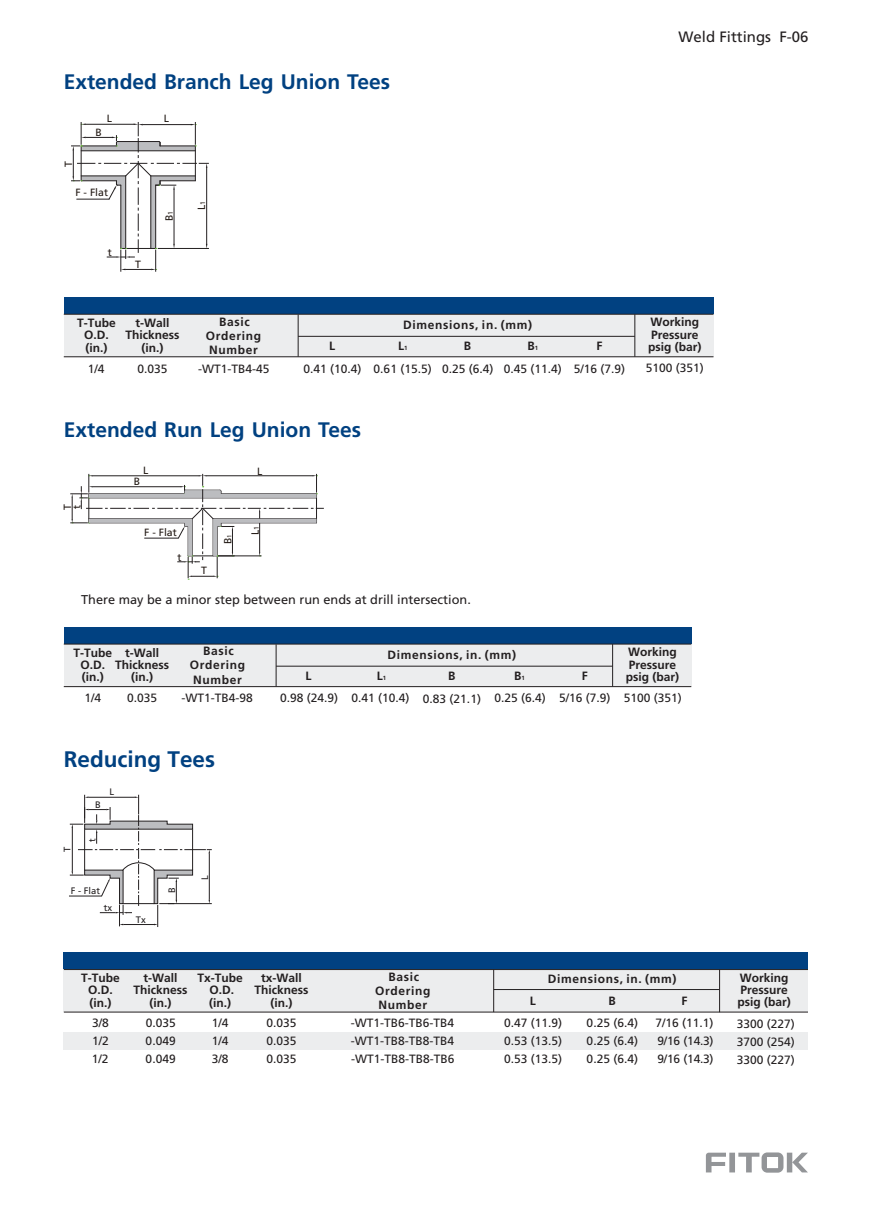
<style>
.page{position:relative;width:893px;height:1212px;background:#fff}
.page>*{position:absolute;margin:0;border:0;box-sizing:border-box;transform-origin:0 0}
.t1{font:300 22.5px "Frutiger CE";color:#014181}
.t2{font:300 21px "Frutiger CE";color:#014181}
.t3{font:15px "Frutiger CE";color:#231f20}
.t4{font:12.75px "Frutiger CE";color:#231f20}
.t5{font:12px/18.1px "Frutiger CE";color:#231f20;text-align:justify}
.t6{font:300 12px/12.5px "Frutiger CE";color:#231f20;text-align:center}
.t7{font:300 12px/14.2px "Frutiger CE";letter-spacing:.055em;color:#231f20;text-align:center}
.t8{font:10.5px "Frutiger CE";color:#221914}
.t9{font:9.45px "Frutiger CE";color:#231f20}
.s1{font-size:6.75px}
.s2{font-size:6px}
</style>
<div class="page">
<svg style="left:706px;top:1152px;width:102px;height:21px"></svg>
<div style="left:64px;top:627px;width:627px;height:17px;background:#014181"></div>
<div style="left:64px;top:644px;width:627px;height:43px;background:#ecedee"></div>
<hr style="left:276px;top:666px;width:337px;height:1px;background:#231f20">
<hr style="left:276px;top:644px;width:1px;height:42px;background:#231f20">
<hr style="left:612px;top:644px;width:1px;height:42px;background:#231f20">
<hr style="left:64px;top:686px;width:627px;height:1px;background:#231f20">
<hr style="left:64px;top:644px;width:627px;height:1px;background:#231f20">
<svg style="left:70px;top:474px;width:254px;height:106px"></svg>
<hr style="left:218px;top:556px;width:44px;height:1px;background:#231f20">
<div style="left:64px;top:952px;width:744px;height:17px;background:#014181"></div>
<div style="left:64px;top:1032px;width:744px;height:17px;background:#ecedee"></div>
<div style="left:64px;top:969px;width:744px;height:43px;background:#ecedee"></div>
<hr style="left:64px;top:1012px;width:744px;height:1px;background:#231f20">
<hr style="left:494px;top:989px;width:225px;height:1px;background:#231f20">
<hr style="left:493px;top:969px;width:1px;height:43px;background:#231f20">
<hr style="left:719px;top:969px;width:1px;height:43px;background:#231f20">
<hr style="left:64px;top:969px;width:744px;height:1px;background:#231f20">
<svg style="left:69px;top:795px;width:143px;height:132px"></svg>
<hr style="left:88px;top:797px;width:47px;height:1px;background:#231f20">
<div style="left:64px;top:297px;width:649px;height:17px;background:#014181"></div>
<div style="left:64px;top:314px;width:649px;height:43px;background:#ecedee"></div>
<hr style="left:298px;top:336px;width:337px;height:1px;background:#231f20">
<hr style="left:298px;top:314px;width:1px;height:43px;background:#231f20">
<hr style="left:634px;top:314px;width:1px;height:43px;background:#231f20">
<hr style="left:64px;top:356px;width:649px;height:1px;background:#231f20">
<hr style="left:64px;top:314px;width:649px;height:1px;background:#231f20">
<svg style="left:71px;top:122px;width:138px;height:150px"></svg>
<hr style="left:158px;top:248px;width:51px;height:1px;background:#231f20">
<h2 class="t2" style="left:64px;top:73px;width:328px">Extended Branch Leg Union Tees</h2>
<p class="t8" style="left:107px;top:115px;width:7px">L</p>
<p class="t8" style="left:64px;top:167px;width:7px;rotate:-90deg">T</p>
<p class="t8" style="left:95px;top:128px;width:8px">B</p>
<p class="t8" style="left:75px;top:188px;width:34px">F - Flat</p>
<p class="t8" style="left:108px;top:248px;width:6px">t</p>
<p class="t8" style="left:135px;top:260px;width:7px">T</p>
<p class="t8" style="left:164px;top:115px;width:7px">L</p>
<p class="t8" style="left:165px;top:221px;width:12px;rotate:-90deg">B<span class="s1">1</span></p>
<p class="t8" style="left:197px;top:210px;width:11px;rotate:-90deg">L<span class="s1">1</span></p>
<p class="t3" style="left:679px;top:31px;width:132px">Weld Fittings F-06</p>
<p class="t7" style="left:206px;top:315px;width:57px">Basic<br>Ordering<br>Number</p>
<p class="t6" style="left:85px;top:311px;width:23px;line-height:24.9px;text-align:left">T (in.)</p>
<p class="t6" style="left:648px;top:317px;width:55px;text-align:left">Working<br>Pressure psig (bar)</p>
<p class="t5" style="left:88px;top:360px;width:18px">1/4</p>
<p class="t5" style="left:138px;top:360px;width:32px">0.035</p>
<p class="t5" style="left:198px;top:360px;width:73px">-WT1-TB4-45</p>
<p class="t5" style="left:304px;top:360px;width:191px">0.41 (10.4) 0.61 (15.5) 0.25 (6.4)</p>
<p class="t5" style="left:646px;top:360px;width:60px">5100 (351)</p>
<p class="t6" style="left:77px;top:317px;width:40px">T- ube<br>O.D.</p>
<p class="t6" style="left:125px;top:317px;width:55px">t-Wall<br>Thickness (in.)</p>
<p class="t7" style="left:528px;top:315px;width:12px;line-height:21.5px;text-align:left;text-indent:-124px">Dimensions, in. (mm)<br>B<span class="s2">1</span></p>
<p class="t6" style="left:329px;top:341px;width:7px">L</p>
<p class="t6" style="left:398px;top:341px;width:11px">L<span class="s2">1</span></p>
<p class="t6" style="left:464px;top:341px;width:9px">B</p>
<p class="t6" style="left:596px;top:341px;width:7px">F</p>
<p class="t5" style="left:504px;top:360px;width:123px">0.45 (11.4) 5/16 (7.9)</p>
<h2 class="t2" style="left:64px;top:421px;width:299px">Extended Run Leg Union Tees</h2>
<p class="t8" style="left:63px;top:510px;width:7px;rotate:-90deg">T</p>
<p class="t8" style="left:72px;top:509px;width:6px;rotate:-90deg">t</p>
<p class="t8" style="left:143px;top:466px;width:7px">L</p>
<p class="t8" style="left:134px;top:477px;width:8px">B</p>
<p class="t8" style="left:144px;top:529px;width:34px">F - Flat</p>
<p class="t8" style="left:177px;top:553px;width:6px">t</p>
<p class="t8" style="left:257px;top:467px;width:7px">L</p>
<p class="t8" style="left:201px;top:566px;width:7px">T</p>
<p class="t8" style="left:224px;top:544px;width:11px;rotate:-90deg">B<span class="s2">1</span></p>
<p class="t8" style="left:251px;top:535px;width:11px;rotate:-90deg">L<span class="s1">1</span></p>
<p class="t4" style="left:81px;top:594px;width:391px">There may be a minor step between run ends at drill intersection.</p>
<p class="t7" style="left:190px;top:645px;width:57px">Basic<br>Ordering<br>Number</p>
<p class="t6" style="left:74px;top:647px;width:40px">T-Tube<br>O.D. (in.)</p>
<p class="t6" style="left:626px;top:647px;width:55px;text-align:left">Working<br>Pressure psig (bar)</p>
<p class="t5" style="left:85px;top:690px;width:18px">1/4</p>
<p class="t5" style="left:127px;top:690px;width:32px">0.035</p>
<p class="t5" style="left:181px;top:690px;width:73px">-WT1-TB4-98</p>
<p class="t5" style="left:624px;top:690px;width:60px">5100 (351)</p>
<p class="t6" style="left:115px;top:647px;width:55px">t-Wall<br>Thickness (in.)</p>
<p class="t7" style="left:514px;top:645px;width:12px;line-height:21.5px;text-align:left;text-indent:-127px">Dimensions, in. (mm)<br>B<span class="s2">1</span></p>
<p class="t6" style="left:306px;top:671px;width:7px">L</p>
<p class="t6" style="left:377px;top:671px;width:11px">L<span class="s2">1</span></p>
<p class="t6" style="left:448px;top:671px;width:9px">B</p>
<p class="t6" style="left:582px;top:671px;width:7px">F</p>
<p class="t5" style="left:280px;top:690px;width:332px">0.98 (24.9) 0.41 (10.4) 0.83 (21.1) 0.25 (6.4) 5/16 (7.9)</p>
<h1 class="t1" style="left:64px;top:750px;width:153px">Reducing Tees</h1>
<p class="t9" style="left:63px;top:852px;width:7px;rotate:-90deg">T</p>
<p class="t9" style="left:95px;top:800px;width:7px">B</p>
<p class="t9" style="left:109px;top:788px;width:6px">L</p>
<p class="t9" style="left:88px;top:842px;width:5px;rotate:-90deg">t</p>
<p class="t9" style="left:71px;top:887px;width:31px">F - Flat</p>
<p class="t9" style="left:104px;top:903px;width:10px">tx</p>
<p class="t9" style="left:136px;top:916px;width:11px">Tx</p>
<p class="t9" style="left:168px;top:893px;width:7px;rotate:-90deg">B</p>
<p class="t9" style="left:201px;top:880px;width:6px;rotate:-90deg">L</p>
<p class="t7" style="left:375px;top:970px;width:57px">Basic<br>Ordering<br>Number</p>
<p class="t6" style="left:81px;top:972px;width:40px">T-Tube<br>O.D. (in.)</p>
<p class="t6" style="left:737px;top:972px;width:55px;text-align:left">Working<br>Pressure psig (bar)</p>
<p class="t6" style="left:134px;top:972px;width:55px">t-Wall<br>Thickness (in.)</p>
<p class="t6" style="left:197px;top:972px;width:47px">Tx-Tube<br>O.D. (in.)</p>
<p class="t6" style="left:254px;top:972px;width:55px">tx-Wall<br>Thickness (in.)</p>
<p class="t7" style="left:548px;top:972px;width:130px">Dimensions, in. (mm)</p>
<p class="t6" style="left:530px;top:995px;width:7px">L</p>
<p class="t6" style="left:608px;top:995px;width:9px">B</p>
<p class="t6" style="left:681px;top:995px;width:7px">F</p>
<p class="t5" style="left:92px;top:1015px;width:19px">3/8<br>1/2<br>1/2</p>
<p class="t5" style="left:146px;top:1015px;width:32px">0.035<br>0.049<br>0.049</p>
<p class="t5" style="left:212px;top:1015px;width:18px">1/4<br>1/4<br>3/8</p>
<p class="t5" style="left:267px;top:1015px;width:32px">0.035<br>0.035<br>0.035</p>
<p class="t5" style="left:351px;top:1015px;width:105px">-WT1-TB6-TB6-TB4 -WT1-TB8-TB8-TB4 -WT1-TB8-TB8-TB6</p>
<p class="t5" style="left:504px;top:1014px;width:60px">0.47 (11.9)<br>0.53 (13.5)<br>0.53 (13.5)</p>
<p class="t5" style="left:587px;top:1014px;width:53px">0.25 (6.4)<br>0.25 (6.4)<br>0.25 (6.4)</p>
<p class="t5" style="left:737px;top:1015px;width:60px">3300 (227)<br>3700 (254)<br>3300 (227)</p>
<p class="t5" style="left:656px;top:1015px;width:60px">7/16 (11.1)<br>9/16 (14.3)<br>9/16 (14.3)</p>
</div>
